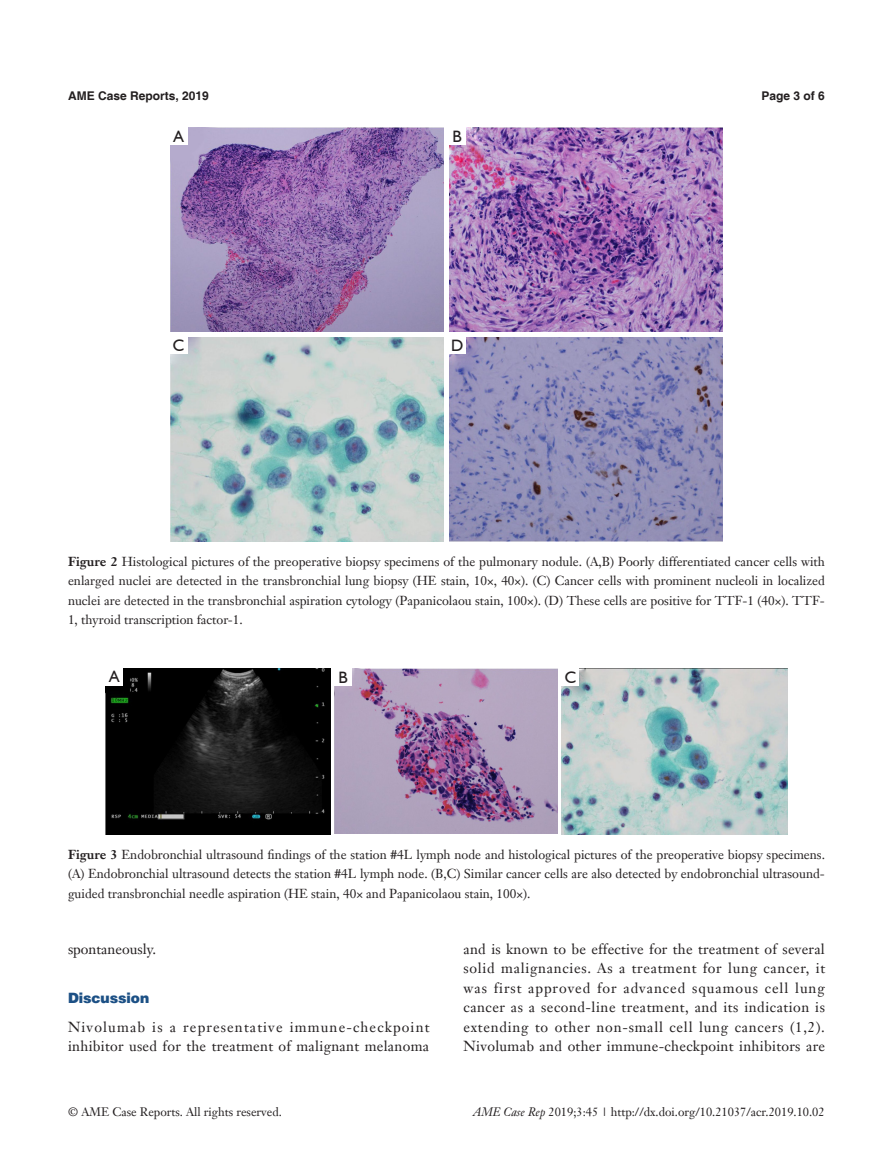
<style>
.page{position:relative;width:893px;height:1170px;background:#fff}
.page>*{position:absolute;margin:0;border:0;box-sizing:border-box;transform-origin:0 0}
.t1{font:16.5px "Humanist 521 BT";color:#231f20}
.t2{font:14.25px/19.5px "Janson Text LT";letter-spacing:.02em;color:#231f20}
.t3{font:14.25px "Janson Text LT";color:#231f20}
.t4{font:900 14.25px "Helvetica";color:#1c5085}
.二级标题下沉{font:12.75px/19.5px "Janson Text LT";color:#231f20;text-align:justify}
.t5{font:12px "Janson Text LT";color:#231f20}
.t6{font:700 12px "Helvetica";color:#231f20}
.s1{font-weight:700}
.s2{font-style:italic}
</style>
<div class="page">
<img style="left:170px;top:128px;width:553px;height:414px">
<div style="left:170px;top:128px;width:17px;height:17px;background:#fff"></div>
<div style="left:170px;top:337px;width:17px;height:17px;background:#fff"></div>
<div style="left:449px;top:337px;width:17px;height:17px;background:#fff"></div>
<div style="left:449px;top:128px;width:17px;height:17px;background:#fff"></div>
<div style="left:444px;top:128px;width:5px;height:414px;background:#fff"></div>
<div style="left:170px;top:332px;width:553px;height:5px;background:#fff"></div>
<img style="left:106px;top:668px;width:224px;height:166px">
<img style="left:335px;top:668px;width:223px;height:165px">
<img style="left:562px;top:668px;width:225px;height:166px">
<div style="left:106px;top:668px;width:17px;height:17px;background:#fff"></div>
<div style="left:335px;top:668px;width:17px;height:17px;background:#fff"></div>
<div style="left:562px;top:668px;width:17px;height:17px;background:#fff"></div>
<p class="t6" style="left:68px;top:88px;width:142px">AME Case Reports, 2019</p>
<p class="t6" style="left:762px;top:88px;width:65px">Page 3 of 6</p>
<p class="t1" style="left:174px;top:126px;width:12px">A</p>
<p class="t1" style="left:452px;top:126px;width:11px">B</p>
<p class="t1" style="left:173px;top:335px;width:13px">C</p>
<p class="t1" style="left:451px;top:335px;width:14px">D</p>
<p class="二级标题下沉" style="left:68px;top:551px;width:758px"><span class="s1">Figure 2</span> Histological pictures of the preoperative biopsy specimens of the pulmonary nodule. (A,B) Poorly differentiated cancer cells with enlarged nuclei are detected in the transbronchial lung biopsy (HE stain, 10×, 40×). (C) Cancer cells with prominent nucleoli in localized nuclei are detected in the transbronchial aspiration cytology (Papanicolaou stain, 100×). (D) These cells are positive for TTF-1 (40×). TTF-1, thyroid transcription factor-1.</p>
<p class="t1" style="left:109px;top:666px;width:12px">A</p>
<p class="t1" style="left:338px;top:666px;width:11px">B</p>
<p class="t1" style="left:565px;top:666px;width:13px">C</p>
<p class="二级标题下沉" style="left:68px;top:844px;width:758px"><span class="s1">Figure 3</span> Endobronchial ultrasound findings of the station #4L lymph node and histological pictures of the preoperative biopsy specimens. (A) Endobronchial ultrasound detects the station #4L lymph node. (B,C) Similar cancer cells are also detected by endobronchial ultrasound&shy;guided transbronchial needle aspiration (HE stain, 40× and Papanicolaou stain, 100×).</p>
<p class="t3" style="left:68px;top:939px;width:90px">spontaneously.</p>
<p class="t4" style="left:68px;top:988px;width:83px">Discussion</p>
<p class="t2" style="left:68px;top:1016px;width:363px">Nivolumab is a representative immune-checkpoint inhibitor used for the treatment of malignant melanoma</p>
<p class="t2" style="left:463px;top:938px;width:363px;text-align:justify">and is known to be effective for the treatment of several solid malignancies. As a treatment for lung cancer, it was first approved for advanced squamous cell lung cancer as a second-line treatment, and its indication is extending to other non-small cell lung cancers (1,2).<br>Nivolumab and other immune-checkpoint inhibitors are</p>
<p class="t5" style="left:68px;top:1104px;width:215px">© AME Case Reports. All rights reserved.</p>
<p class="t5" style="left:473px;top:1104px;width:353px"><span class="s2">AME Case Rep</span> 2019;3:45 | http://dx.doi.org/10.21037/acr.2019.10.02</p>
</div>
